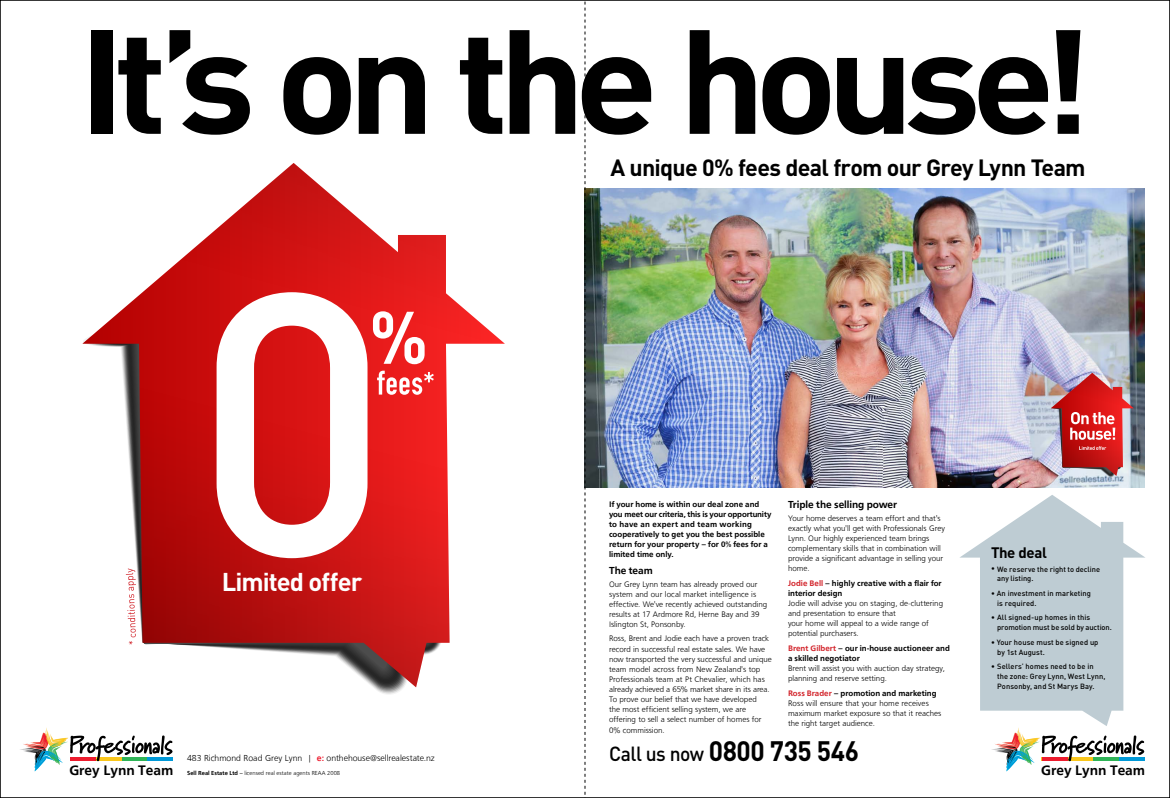
<style>
.page{position:relative;width:1170px;height:798px;background:#fff}
.page>*{position:absolute;margin:0;border:0;box-sizing:border-box;transform-origin:0 0}
.t1{font:700 145.5px "DIN";letter-spacing:-.07em;color:#000;scale:1.05 1}
.t2{font:700 27.75px "DIN";letter-spacing:-.02em;color:#000;scale:.95 1}
.t3{font:700 25.42px "DIN";letter-spacing:-.035em;color:#fff}
.t4{font:700 23.25px "DIN";letter-spacing:-.035em;color:#000}
.t5{font:700 15px "DIN";letter-spacing:-.035em;color:#000}
.t6{font:700 14.25px "Professionals Sans";color:#000}
.t7{font:700 10.5px "Professionals Sans";letter-spacing:-.01em;color:#000}
.t8{font:9px "Professionals Sans";color:#000}
.t9{font:8.25px/10.1px "Professionals Sans";letter-spacing:-.005em;color:#000}
.t10{font:700 8.25px/10.1px "Professionals Sans";color:#000}
.t11{font:500 7.5px/9.8px "DIN";letter-spacing:.005em;color:#000}
.t12{font:6px "Professionals Sans";color:#000}
.s1{font-weight:700;color:#ed1c2e}
.s2{font-family:"Frutiger"}
.s3{color:#d2232a}
.s4{font-weight:700;color:#d2232a}
.s5{font-family:"Frutiger";font-weight:700}
.s6{font-weight:700}
.s7{font-weight:500;font-size:20.25px}
</style>
<div class="page">
<img style="left:585px;top:189px;width:559px;height:298px">
<svg style="left:82px;top:163px;width:423px;height:524px"></svg>
<svg style="left:216px;top:292px;width:151px;height:266px"></svg>
<svg style="left:373px;top:311px;width:51px;height:53px"></svg>
<svg style="left:377px;top:370px;width:57px;height:24px"></svg>
<svg style="left:126px;top:568px;width:10px;height:76px"></svg>
<svg style="left:960px;top:495px;width:185px;height:230px;fill:#beccd3"></svg>
<img style="left:1050px;top:372px;width:83px;height:105px">
<svg style="left:584px;top:0;width:1px;height:795px"></svg>
<hr style="left:147px;top:757px;width:26px;height:4px;background:#0099d8">
<svg style="left:20px;top:727px;width:152px;height:44px"></svg>
<svg style="left:992px;top:727px;width:152px;height:44px"></svg>
<h1 class="t1" style="left:78px;top:-14px;width:966px">It’s on the house!</h1>
<h3 class="t3" style="left:222px;top:564px;width:142px">Limited offer</h3>
<p class="t8" style="left:187px;top:754px;width:249px">483 Richmond Road Grey Lynn | <span class="s1">e:</span> onthehouse@sellrealestate.nz</p>
<h3 class="t4" style="left:610px;top:152px;width:476px">A unique 0% fees deal from our Grey Lynn Team</h3>
<p class="t10" style="left:609px;top:498px;width:164px">If your home is within our deal zone and you meet our criteria, this is your opportunity to have an expert and team working cooperatively to get you the best possible return for your property <span class="s2">–</span> for 0% fees for a limited time only.</p>
<p class="t7" style="left:609px;top:564px;width:45px">The team</p>
<p class="t9" style="left:609px;top:579px;width:160px">Our Grey Lynn team has already proved our system and our local market intelligence is effective. We've recently achieved outstanding results at 17 Ardmore Rd, Herne Bay and 39<br>Islington St, Ponsonby.</p>
<p class="t9" style="left:609px;top:634px;width:164px">Ross, Brent and Jodie each have a proven track record in successful real estate sales. We have now transported the very successful and unique team model across from New Zealand's top Professionals team at Pt Chevalier, which has already achieved a 65% market share in its area.<br>To prove our belief that we have developed<br>the most efficient selling system, we are offering to sell a select number of homes for 0% commission.</p>
<p class="t7" style="left:788px;top:498px;width:110px">Triple the selling power</p>
<p class="t9" style="left:788px;top:513px;width:158px">Your home deserves a team effort and that's exactly what you'll get with Professionals Grey Lynn. Our highly experienced team brings complementary skills that in combination will provide a significant advantage in selling your home.</p>
<p class="t10" style="left:788px;top:577px;width:155px"><span class="s3">Jodie Bell</span> <span class="s2">–</span> highly creative with a flair for interior design</p>
<p class="t9" style="left:788px;top:598px;width:157px">Jodie will advise you on staging, de-cluttering and presentation to ensure that<br>your home will appeal to a wide range of potential purchasers.</p>
<p class="t10" style="left:788px;top:642px;width:163px"><span class="s3">Brent Gilbert</span> <span class="s2">–</span> our in-house auctioneer and a skilled negotiator</p>
<p class="t9" style="left:788px;top:663px;width:158px">Brent will assist you with auction day strategy, planning and reserve setting.</p>
<p class="t9" style="left:788px;top:688px;width:155px"><span class="s4">Ross Brader</span> <span class="s5">–</span> <span class="s6">promotion and marketing </span>Ross will ensure that your home receives maximum market exposure so that it reaches the right target audience.</p>
<h2 class="t2" style="left:609px;top:733px;width:265px"><span class="s7">Call us now</span> 0800 735 546</h2>
<h3 class="t5" style="left:990px;top:542px;width:57px">The deal</h3>
<p class="t11" style="left:997px;top:563px;width:104px;text-indent:-6px">• We reserve the right to decline any listing.</p>
<p class="t11" style="left:997px;top:588px;width:95px;text-indent:-6px">• An investment in marketing is required.</p>
<p class="t11" style="left:997px;top:612px;width:116px;text-indent:-6px">• All signed-up homes in this promotion must be sold by auction.</p>
<p class="t11" style="left:997px;top:636px;width:103px;text-indent:-6px">• Your house must be signed up by 1st August.</p>
<p class="t11" style="left:997px;top:661px;width:110px;text-indent:-6px">• Sellers’ homes need to be in the zone: Grey Lynn, West Lynn,<br>Ponsonby, and St Marys Bay.</p>
<h3 class="t6" style="left:69px;top:761px;width:106px">Grey Lynn Team</h3>
<p class="t12" style="left:187px;top:770px;width:154px"><span class="s6">Sell Real Estate Ltd</span> <span class="s2">–</span> licensed real estate agents REAA 2008</p>
<h3 class="t6" style="left:1040px;top:761px;width:106px">Grey Lynn Team</h3>
</div>
